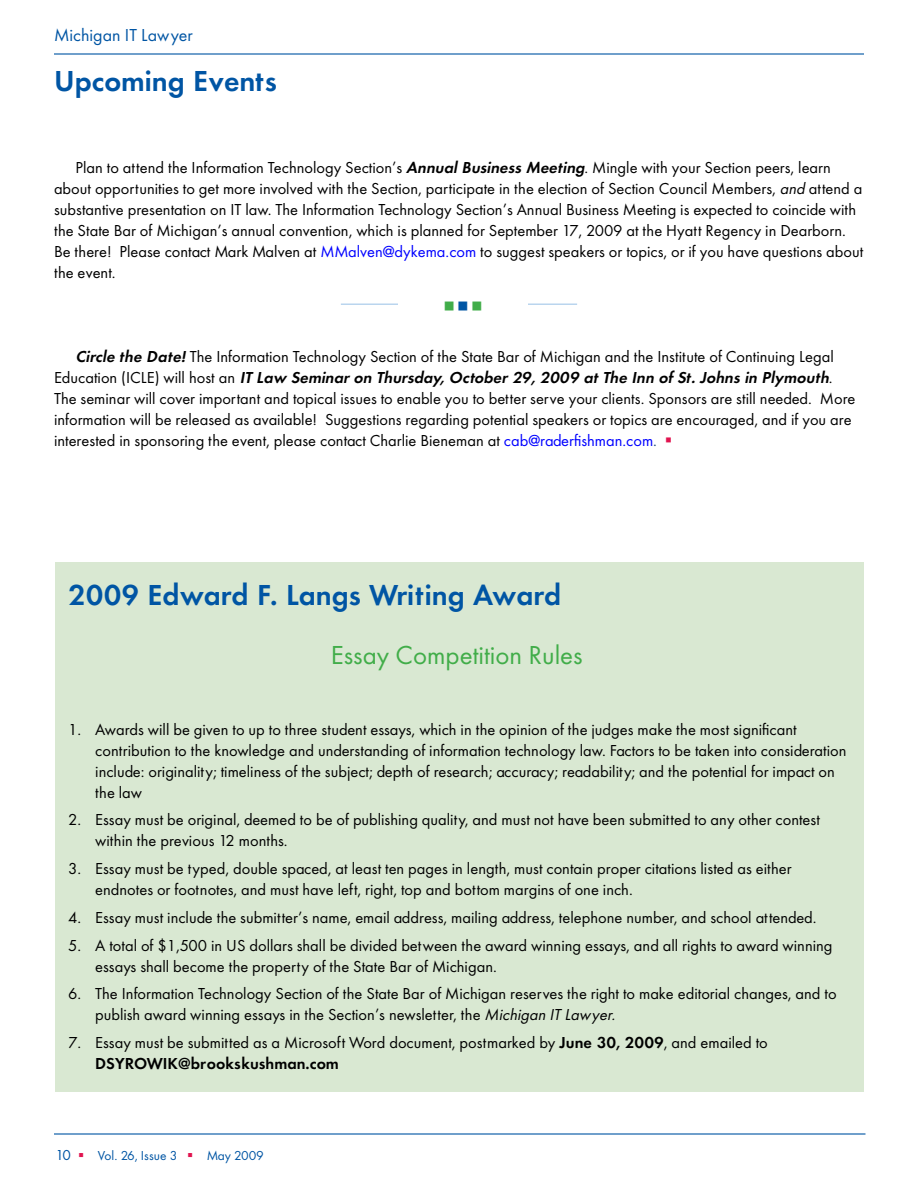
<style>
.page{position:relative;width:918px;height:1188px;background:#fff}
.page>*{position:absolute;margin:0;border:0;box-sizing:border-box;transform-origin:0 0}
.t1{font:30px "Futura Demi Bold DTC";color:#0055a4}
.t2{font:30px "Wingdings";color:#41ad49}
.t3{font:27px "Futura Book DTC";color:#41ad49}
.t4{font:18px "Futura Book DTC";color:#0055a4}
.t5{font:16.5px/21px "Futura Book DTC";color:#000}
.t6{font:16.5px "Futura Demi Bold Oblique DTC";color:#000}
.t7{font:16.5px "Futura Demi Bold DTC";color:#000}
.t8{font:13.5px "Futura Book DTC";color:#0055a4}
.s1{font-family:"Futura Demi Bold Oblique DTC"}
.s2{font-family:"Futura Book Oblique DTC"}
.s3{color:#00f}
.s4{color:#0055a4}
.s5{font-family:"Futura Book DTC"}
.s6{color:#1f497d}
.s7{color:#e1134f}
.s8{font-family:"Futura Demi Bold DTC"}
.s9{font-size:15px}
</style>
<div class="page">
<hr style="left:54px;top:53px;width:810px;height:2px;background:#0055a4">
<hr style="left:54px;top:1133px;width:812px;height:2px;background:#0055a4">
<div style="left:56px;top:562px;width:808px;height:530px;background:#d9e8d2"></div>
<hr style="left:341px;top:304px;width:236px;height:1px;background:#97c0e6">
<div style="left:398px;top:290px;width:130px;height:28px;background:#fff"></div>
<p class="t4" style="left:54px;top:25px;width:140px">Michigan IT Lawyer</p>
<h1 class="t1" style="left:54px;top:63px;width:224px">Upcoming Events</h1>
<p class="t5" style="left:54px;top:157px;width:811px;text-indent:22px">Plan to attend the Information Technology Section’s <span class="s1">Annual Business Meeting</span>. Mingle with your Section peers, learn about opportunities to get more involved with the Section, participate in the election of Section Council Members, <span class="s2">and</span> attend a substantive presentation on IT law. The Information Technology Section’s Annual Business Meeting is expected to coincide with the State Bar of Michigan’s annual convention, which is planned for September 17, 2009 at the Hyatt Regency in Dearborn.<br>Be there! Please contact Mark Malven at <span class="s3">MMalven@dykema.com</span> to suggest speakers or topics, or if you have questions about the event.</p>
<h1 class="t2" style="left:484px;top:322px;width:43px;rotate:-180deg">▪<span class="s4">▪</span>▪</h1>
<p class="t5" style="left:76px;top:346px;width:760px"><span class="s1">Circle the Date!</span> The Information Technology Section of the State Bar of Michigan and the Institute of Continuing Legal</p>
<p class="t6" style="left:54px;top:367px;width:780px"><span class="s5">Education (ICLE) will host an</span> IT Law Seminar on Thursday, October 29, 2009 at The Inn of St. Johns in Plymouth<span class="s5">.</span></p>
<p class="t5" style="left:54px;top:388px;width:803px">The seminar will cover important and topical issues to enable you to better serve your clients. Sponsors are still needed. More information will be released as available! Suggestions regarding potential speakers or topics are encouraged, and if you are interested in sponsoring the event, please contact Charlie Bieneman at <span class="s3">cab@raderfishman.com</span><span class="s6">.</span> <span class="s7">▪</span></p>
<h1 class="t1" style="left:68px;top:577px;width:495px">2009 Edward F. Langs Writing Award</h1>
<h2 class="t3" style="left:331px;top:640px;width:253px">Essay Competition Rules</h2>
<p class="t5" style="left:95px;top:719px;width:753px;text-indent:-27px">1. Awards will be given to up to three student essays, which in the opinion of the judges make the most significant contribution to the knowledge and understanding of information technology law. Factors to be taken into consideration include: originality; timeliness of the subject; depth of research; accuracy; readability; and the potential for impact on the law</p>
<p class="t5" style="left:95px;top:809px;width:726px;text-indent:-27px">2. Essay must be original, deemed to be of publishing quality, and must not have been submitted to any other contest within the previous 12 months.</p>
<p class="t5" style="left:95px;top:858px;width:698px;text-indent:-27px">3. Essay must be typed, double spaced, at least ten pages in length, must contain proper citations listed as either endnotes or footnotes, and must have left, right, top and bottom margins of one inch.</p>
<p class="t5" style="left:68px;top:907px;width:750px">4. Essay must include the submitter’s name, email address, mailing address, telephone number, and school attended.</p>
<p class="t5" style="left:95px;top:935px;width:739px;text-indent:-27px">5. A total of $1,500 in US dollars shall be divided between the award winning essays, and all rights to award winning essays shall become the property of the State Bar of Michigan.</p>
<p class="t5" style="left:95px;top:983px;width:743px;text-indent:-27px">6. The Information Technology Section of the State Bar of Michigan reserves the right to make editorial changes, and to publish award winning essays in the Section’s newsletter, the <span class="s2">Michigan IT Lawyer.</span></p>
<p class="t5" style="left:68px;top:1032px;width:701px">7. Essay must be submitted as a Microsoft Word document, postmarked by <span class="s8">June 30, 2009</span>, and emailed to</p>
<p class="t7" style="left:95px;top:1054px;width:245px">DSYROWIK@brookskushman.com</p>
<p class="t8" style="left:56px;top:1148px;width:210px"><span class="s9">10</span> <span class="s7">▪</span> Vol. 26, Issue 3 <span class="s7">▪</span> May 2009</p>
</div>
